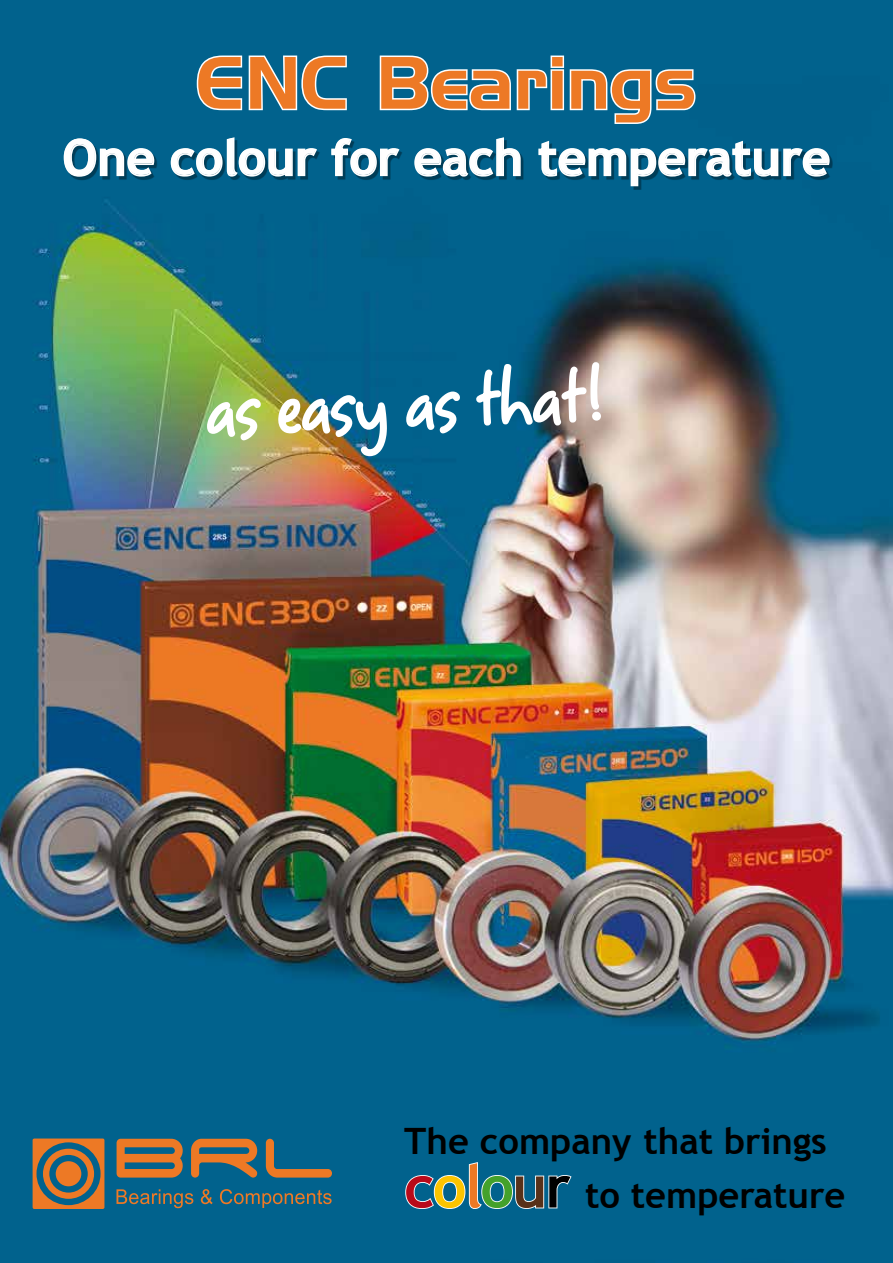
<style>
.page{position:relative;width:893px;height:1263px;background:#fff}
.page>*{position:absolute;margin:0;border:0;box-sizing:border-box;transform-origin:0 0}
.t1{font:74.7px "Sweet Pea";color:#fff}
.t2{font:72px "Handel Gothic BT";color:#ed7925}
.t3{font:700 49.5px "Trebuchet MS";color:#fff}
.t4{font:700 36.3px/53.2px "Trebuchet MS";color:#000}
.s1{font-size:59.25px;color:#b90a1a}
.s2{font-size:59.25px;color:#fcc400}
.s3{font-size:59.25px;color:#ed7925}
.s4{font-size:59.25px;color:#44a12b}
.s5{font-size:59.25px;color:#583119}
.s6{font-size:59.25px}
</style>
<div class="page">
<img style="left:0;top:0;width:893px;height:1263px">
<svg style="left:33px;top:1138px;width:71px;height:71px;background:#98704a"></svg>
<svg style="left:116px;top:1189px;width:77px;height:19px"></svg>
<svg style="left:201px;top:1189px;width:12px;height:15px"></svg>
<svg style="left:220px;top:1189px;width:112px;height:19px;background:#376774"></svg>
<svg style="left:191px;top:1139px;width:66px;height:38px;background:#8a6f50"></svg>
<svg style="left:266px;top:1139px;width:66px;height:38px;background:#45686e"></svg>
<svg style="left:117px;top:1139px;width:66px;height:38px;background:#a87243"></svg>
<svg style="left:195px;top:54px;width:153px;height:58px"></svg>
<svg style="left:378px;top:54px;width:319px;height:71px"></svg>
<div style="left:67px;top:140px;width:766px;height:49px;background:#000;opacity:.38"></div>
<svg style="left:63px;top:138px;width:92px;height:40px;background:#347692"></svg>
<svg style="left:170px;top:136px;width:148px;height:41px;background:#2f7493"></svg>
<svg style="left:330px;top:137px;width:71px;height:40px;background:#317593"></svg>
<svg style="left:414px;top:136px;width:107px;height:41px;background:#357895"></svg>
<svg style="left:538px;top:140px;width:292px;height:47px;background:#2d7291"></svg>
<img style="left:206px;top:282px;width:57px;height:160px">
<img style="left:277px;top:394px;width:111px;height:64px">
<svg style="left:405px;top:390px;width:57px;height:45px"></svg>
<img style="left:474px;top:270px;width:129px;height:287px">
<svg style="left:404px;top:1161px;width:169px;height:49px;background:#2e7da1"></svg>
<h2 class="t2" style="left:196px;top:39px;width:502px">ENC Bearings</h2>
<h3 class="t3" style="left:63px;top:127px;width:769px">One colour for each temperature</h3>
<h1 class="t1" style="left:204px;top:362px;width:398px;rotate:-2deg">as easy as that!</h1>
<p class="t4" style="left:404px;top:1115px;width:443px">The company that brings <span class="s1">c</span><span class="s2">o</span><span class="s3">l</span><span class="s4">o</span><span class="s5">u</span><span class="s6">r</span> to temperature</p>
</div>
